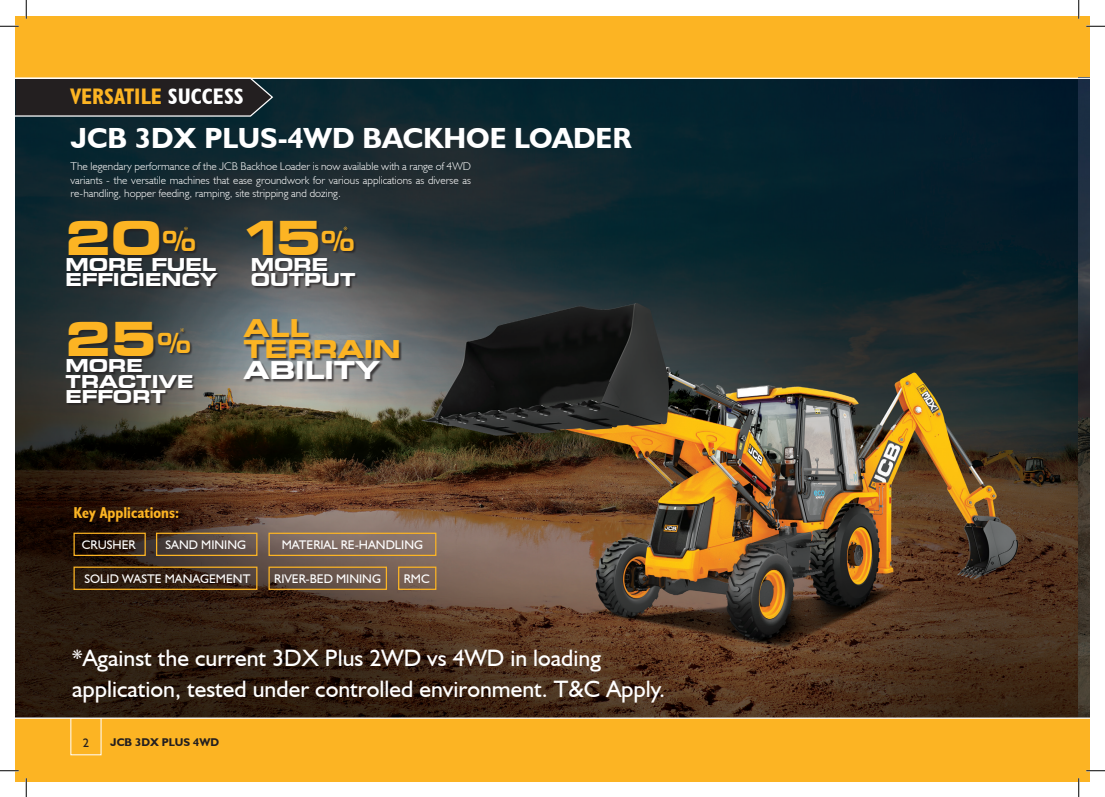
<style>
.page{position:relative;width:1105px;height:797px;background:#fff}
.page>*{position:absolute;margin:0;border:0;box-sizing:border-box;transform-origin:0 0}
.t1{font:700 expanded 46.5px "Square 721 BT";color:#fcb423}
.t2{font:700 29.12px "JCB Euro";color:#fff}
.t3{font:700 expanded 24.38px/21px "Square 721 BT";color:#fcb423}
.t4{font:700 expanded 24.38px "Square 721 BT";color:#fff}
.t5{font:23.75px/31.2px "JCB Euro Roman";color:#fff}
.t6{font:700 condensed 22.5px "JCB Euro";color:#fcb423}
.t7{font:700 expanded 17.62px/15.2px "Square 721 BT";color:#fff}
.t8{font:700 condensed 15.88px "JCB Euro";color:#fcb423}
.t9{font:12.5px "JCB Euro Roman";color:#fff}
.t10{font:12.5px "JCB Euro Roman";color:#231f20}
.t11{font:300 11.25px/13.8px "JCB Euro";color:#fff;text-align:justify}
.t12{font:700 11.25px "JCB Euro";color:#231f20}
.s1{color:#fff}
.s2{font-size:27.5px}
</style>
<div class="page">
<div style="left:16px;top:16px;width:1073px;height:765px;background:#fcb423"></div>
<img style="left:16px;top:79px;width:1073px;height:638px">
<svg style="left:16px;top:77px;width:258px;height:40px;background:#2f2c2b"></svg>
<hr style="left:16px;top:717px;width:1073px;height:1px;background:#fff">
<hr style="left:16px;top:78px;width:1073px;height:1px;background:#fff">
<div style="left:73px;top:532px;width:73px;height:24px;border:1px solid #fcb423"></div>
<div style="left:398px;top:566px;width:38px;height:24px;border:1px solid #fcb423"></div>
<div style="left:156px;top:532px;width:101px;height:24px;border:1px solid #fcb423"></div>
<div style="left:73px;top:566px;width:184px;height:24px;border:1px solid #fcb423"></div>
<div style="left:268px;top:532px;width:168px;height:24px;border:1px solid #fcb423"></div>
<div style="left:268px;top:566px;width:119px;height:24px;border:1px solid #fcb423"></div>
<div style="left:66px;top:221px;width:336px;height:185px;background:#231f20;opacity:.75"></div>
<svg style="left:343px;top:226px;width:4px;height:4px"></svg>
<svg style="left:180px;top:328px;width:4px;height:4px"></svg>
<svg style="left:184px;top:227px;width:4px;height:4px"></svg>
<svg style="left:0;top:25px;width:19px;height:2px"></svg>
<svg style="left:1086px;top:25px;width:19px;height:2px"></svg>
<svg style="left:0;top:770px;width:19px;height:1px"></svg>
<svg style="left:1086px;top:770px;width:19px;height:1px"></svg>
<svg style="left:25px;top:0;width:2px;height:19px"></svg>
<svg style="left:25px;top:778px;width:2px;height:19px"></svg>
<svg style="left:1078px;top:0;width:1px;height:19px"></svg>
<svg style="left:1078px;top:778px;width:1px;height:19px"></svg>
<h3 class="t6" style="left:71px;top:83px;width:175px">VERSATILE <span class="s1">SUCCESS</span></h3>
<h2 class="t2" style="left:71px;top:120px;width:562px">JCB 3DX PLUS-4WD BACKHOE LOADER</h2>
<p class="t11" style="left:71px;top:159px;width:402px">The legendary performance of the JCB Backhoe Loader is now available with a range of 4WD variants - the versatile machines that ease groundwork for various applications as diverse as re-handling, hopper feeding, ramping, site stripping and dozing.</p>
<h1 class="t1" style="left:66px;top:210px;width:133px">2O<span class="s2">%</span></h1>
<h3 class="t7" style="left:66px;top:257px;width:154px">MORE FUEL<br>EFFICIENCY</h3>
<h1 class="t1" style="left:66px;top:311px;width:128px">25<span class="s2">%</span></h1>
<h3 class="t7" style="left:66px;top:358px;width:129px">MORE<br>TRACTIVE<br>EFFORT</h3>
<h1 class="t1" style="left:240px;top:210px;width:117px">15<span class="s2">%</span></h1>
<h3 class="t7" style="left:251px;top:257px;width:106px">MORE<br>OUTPUT</h3>
<h3 class="t3" style="left:244px;top:318px;width:159px">ALL<br>TERRAIN</h3>
<h3 class="t4" style="left:244px;top:356px;width:138px">ABILITY</h3>
<h3 class="t8" style="left:73px;top:502px;width:107px">Key Applications:</h3>
<p class="t9" style="left:82px;top:537px;width:55px">CRUSHER</p>
<p class="t9" style="left:165px;top:537px;width:82px">SAND MINING</p>
<p class="t9" style="left:84px;top:571px;width:167px">SOLID WASTE MANAGEMENT</p>
<p class="t9" style="left:282px;top:537px;width:143px">MATERIAL RE-HANDLING</p>
<p class="t9" style="left:274px;top:571px;width:108px">RIVER-BED MINING</p>
<p class="t9" style="left:404px;top:571px;width:27px">RMC</p>
<h3 class="t5" style="left:72px;top:641px;width:594px">*Against the current 3DX Plus 2WD vs 4WD in loading application, tested under controlled environment. T&amp;C Apply.</h3>
<p class="t10" style="left:83px;top:735px;width:8px">2</p>
<p class="t12" style="left:110px;top:734px;width:110px">JCB 3DX PLUS 4WD</p>
</div>
